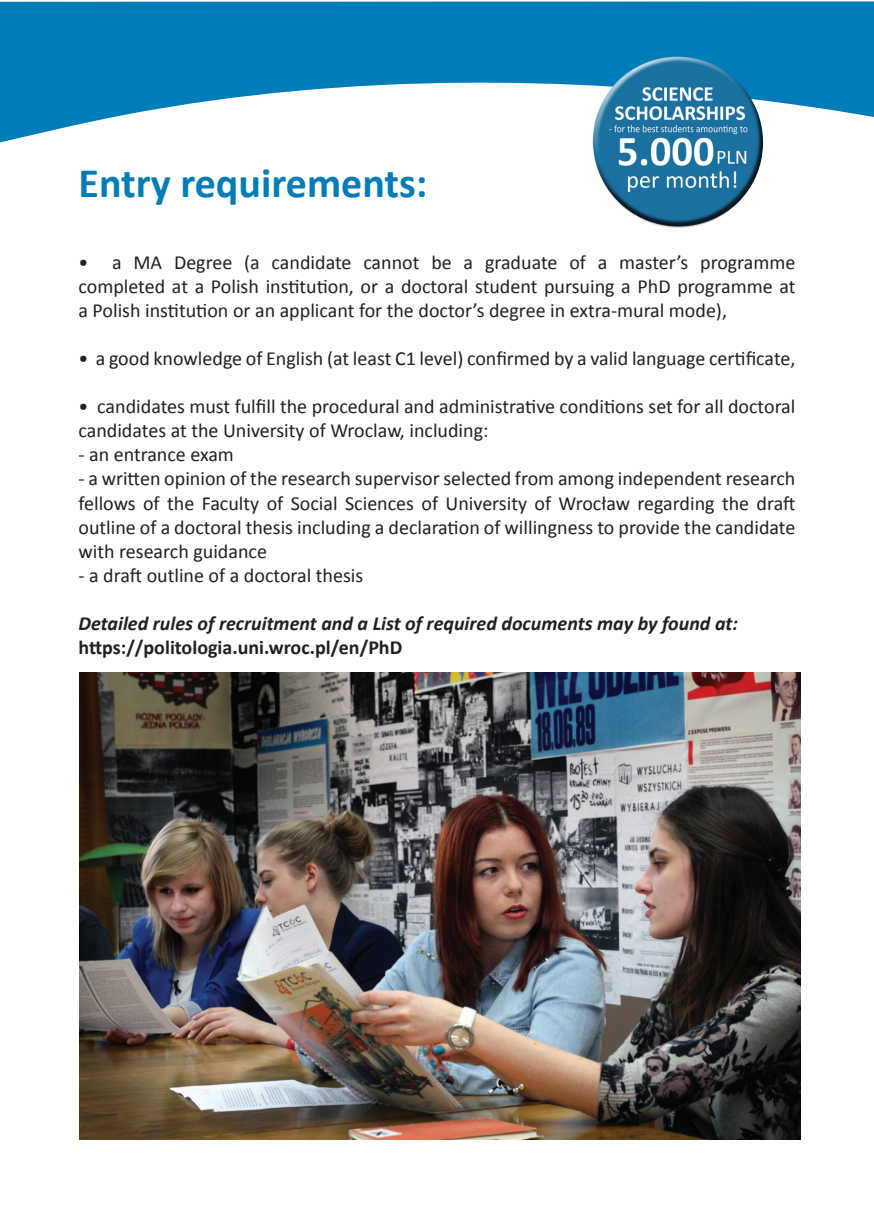
<style>
.page{position:relative;width:874px;height:1225px;background:#fff}
.page>*{position:absolute;margin:0;border:0;box-sizing:border-box;transform-origin:0 0}
.t1{font:700 42px "Calibri";color:#007cb7}
.t2{font:20px/24px "Calibri";color:#231f20;text-align:justify}
.t3{font:italic 700 20px "Calibri";color:#231f20}
.t4{font:700 20px "Calibri";color:#231f20}
</style>
<div class="page">
<svg style="left:0;top:2px;width:873px;height:208px;fill:#007cb7"></svg>
<img style="left:79px;top:673px;width:720px;height:466px">
<img style="left:591px;top:57px;width:171px;height:171px;border-radius:86px">
<h1 class="t1" style="left:78px;top:157px;width:350px">Entry requirements:</h1>
<p class="t2" style="left:78px;top:251px;width:718px">• a MA Degree (a candidate cannot be a graduate of a master’s programme completed at a Polish institution, or a doctoral student pursuing a PhD programme at a Polish institution or an applicant for the doctor’s degree in extra-mural mode),</p>
<p class="t2" style="left:78px;top:347px;width:718px">• a good knowledge of English (at least C1 level) confirmed by a valid language certificate,</p>
<p class="t2" style="left:78px;top:395px;width:718px">• candidates must fulfill the procedural and administrative conditions set for all doctoral candidates at the University of Wroclaw, including:</p>
<p class="t2" style="left:78px;top:443px;width:157px">- an entrance exam</p>
<p class="t2" style="left:78px;top:467px;width:718px">- a written opinion of the research supervisor selected from among independent research fellows of the Faculty of Social Sciences of University of Wrocław regarding the draft outline of a doctoral thesis including a declaration of willingness to provide the candidate with research guidance</p>
<p class="t2" style="left:78px;top:563px;width:286px">- a draft outline of a doctoral thesis</p>
<p class="t3" style="left:78px;top:610px;width:660px">Detailed rules of recruitment and a List of required documents may by found at:</p>
<p class="t4" style="left:78px;top:634px;width:325px">https://politologia.uni.wroc.pl/en/PhD</p>
</div>
